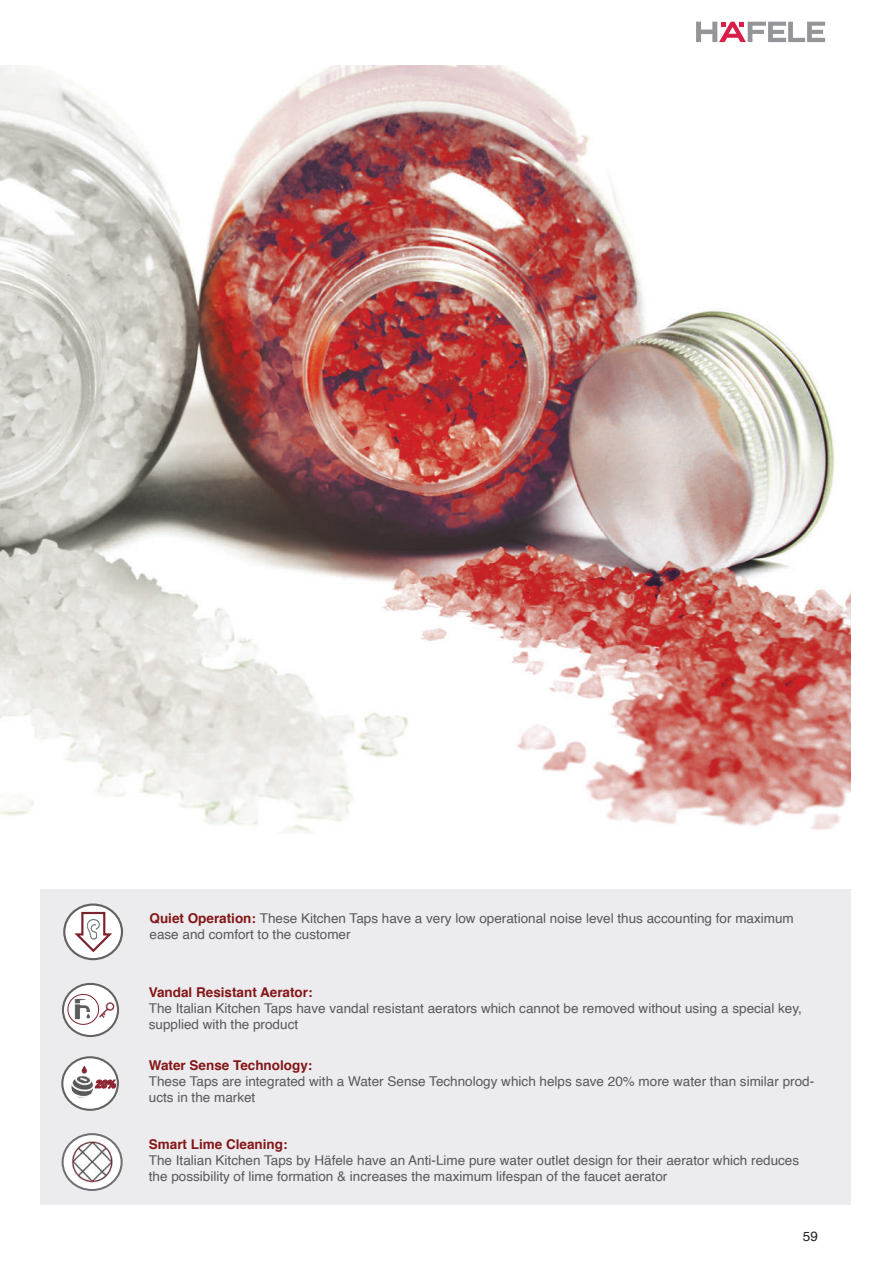
<style>
.page{position:relative;width:893px;height:1263px;background:#fff}
.page>*{position:absolute;margin:0;border:0;box-sizing:border-box;transform-origin:0 0}
.t1{font:13.5px/16.2px "Helvetica";color:#57585a}
.t2{font:700 13.5px "Helvetica";color:#841517}
.t3{font:13.5px "Helvetica";color:#231f20}
.t4{font:italic 900 condensed 11.25px "Helvetica Neue LT Pro";color:#8c2332}
.s1{font-weight:700;color:#841517}
</style>
<div class="page">
<svg style="left:696px;top:22px;width:129px;height:20px"></svg>
<img style="left:0;top:66px;width:850px;height:767px">
<div style="left:40px;top:889px;width:810px;height:315px;background:#ececee"></div>
<svg style="left:64px;top:904px;width:58px;height:55px"></svg>
<div style="left:63px;top:903px;width:60px;height:57px;border:2px solid #626363;border-radius:50%"></div>
<svg style="left:72px;top:911px;width:41px;height:43px;background:#e1d4d6"></svg>
<svg style="left:62px;top:1057px;width:57px;height:54px"></svg>
<svg style="left:62px;top:1057px;width:56px;height:53px"></svg>
<div style="left:61px;top:1056px;width:58px;height:55px;border:2px solid #636363;border-radius:50%"></div>
<img style="left:69px;top:1064px;width:25px;height:35px">
<svg style="left:95px;top:1080px;width:21px;height:8px"></svg>
<svg style="left:62px;top:982px;width:55px;height:55px"></svg>
<svg style="left:63px;top:984px;width:55px;height:52px"></svg>
<div style="left:62px;top:983px;width:57px;height:54px;border:2px solid #636363;border-radius:50%"></div>
<img style="left:74px;top:996px;width:19px;height:25px">
<div style="left:67px;top:994px;width:32px;height:31px;border:1px solid #7a232d;border-radius:50%"></div>
<img style="left:93px;top:999px;width:26px;height:21px">
<svg style="left:63px;top:1134px;width:59px;height:56px"></svg>
<div style="left:62px;top:1133px;width:61px;height:58px;border:2px solid #6f7073;border-radius:50%"></div>
<img style="left:71px;top:1141px;width:42px;height:41px">
<p class="t4" style="left:95px;top:1077px;width:22px">20%</p>
<p class="t1" style="left:150px;top:911px;width:646px"><span class="s1">Quiet Operation:</span> These Kitchen Taps have a very low operational noise level thus accounting for maximum ease and comfort to the customer</p>
<p class="t2" style="left:149px;top:981px;width:165px">Vandal Resistant Aerator:</p>
<p class="t1" style="left:149px;top:1000px;width:655px">The Italian Kitchen Taps have vandal resistant aerators which cannot be removed without using a special key, supplied with the product</p>
<p class="t2" style="left:149px;top:1054px;width:165px">Water Sense Technology:</p>
<p class="t1" style="left:149px;top:1073px;width:667px">These Taps are integrated with a Water Sense Technology which helps save 20% more water than similar prod&shy;ucts in the market</p>
<p class="t2" style="left:149px;top:1133px;width:140px">Smart Lime Cleaning:</p>
<p class="t1" style="left:149px;top:1152px;width:652px">The Italian Kitchen Taps by Häfele have an Anti-Lime pure water outlet design for their aerator which reduces the possibility of lime formation &amp; increases the maximum lifespan of the faucet aerator</p>
<p class="t3" style="left:803px;top:1225px;width:17px">59</p>
</div>
